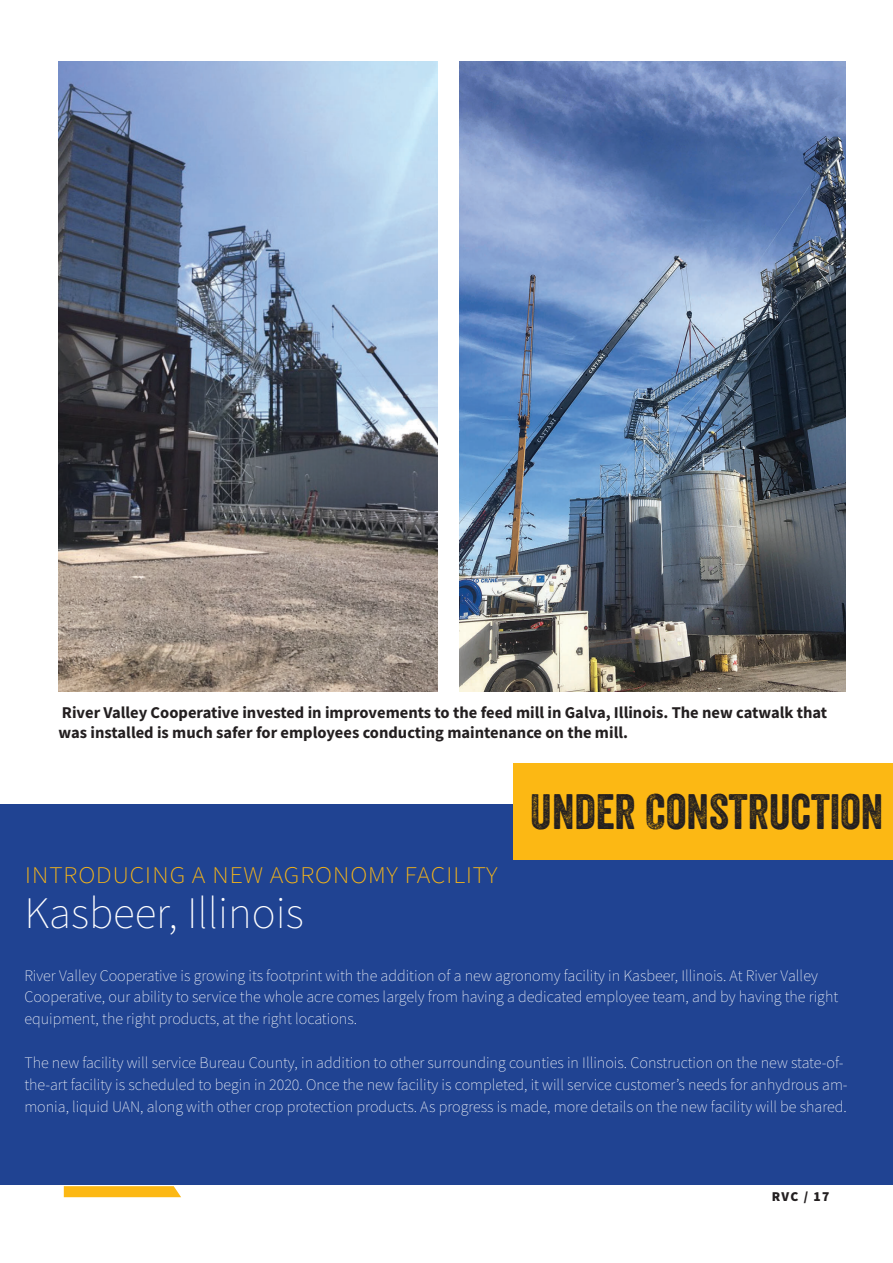
<style>
.page{position:relative;width:893px;height:1263px;background:#fff}
.page>*{position:absolute;margin:0;border:0;box-sizing:border-box;transform-origin:0 0}
.Body_Text{font:48.15px "Veneer Two";color:#231f20}
.Body_Text-2{font:200 45px "Source Sans Pro";color:#fff}
.t1{font:200 30.9px "Source Sans Pro";color:#fcb814}
.Body_Text-3{font:700 16.5px/19.8px "Source Sans Pro";color:#231f20}
.t2{font:200 16.05px/21.9px "Source Sans Pro";color:#fff}
.t3{font:900 13.5px "Source Sans Pro";color:#231f20}
</style>
<div class="page">
<div style="left:0;top:805px;width:892px;height:380px;background:#204392"></div>
<div style="left:513px;top:763px;width:379px;height:97px;background:#fcb814"></div>
<svg style="left:64px;top:1186px;width:117px;height:11px"></svg>
<img style="left:459px;top:62px;width:386px;height:630px">
<img style="left:59px;top:62px;width:378px;height:630px">
<p class="Body_Text-3" style="left:59px;top:702px;width:770px">River Valley Cooperative invested in improvements to the feed mill in Galva, Illinois. The new catwalk that was installed is much safer for employees conducting maintenance on the mill.</p>
<p class="t1" style="left:24px;top:854px;width:475px">introducing a new agronomy facility</p>
<p class="Body_Text-2" style="left:24px;top:886px;width:281px">Kasbeer, Illinois</p>
<p class="Body_Text" style="left:530px;top:782px;width:355px">UNDER CONSTRUCTION</p>
<p class="t2" style="left:24px;top:964px;width:815px">River Valley Cooperative is growing its footprint with the addition of a new agronomy facility in Kasbeer, Illinois. At River Valley<br>Cooperative, our ability to service the whole acre comes largely from having a dedicated employee team, and by having the right equipment, the right products, at the right locations.</p>
<p class="t2" style="left:24px;top:1052px;width:824px">The new facility will service Bureau County, in addition to other surrounding counties in Illinois. Construction on the new state-of&shy;the-art facility is scheduled to begin in 2020. Once the new facility is completed, it will service customer’s needs for anhydrous am&shy;monia, liquid UAN, along with other crop protection products. As progress is made, more details on the new facility will be shared.</p>
<p class="t3" style="left:771px;top:1187px;width:59px">RVC / 17</p>
</div>
